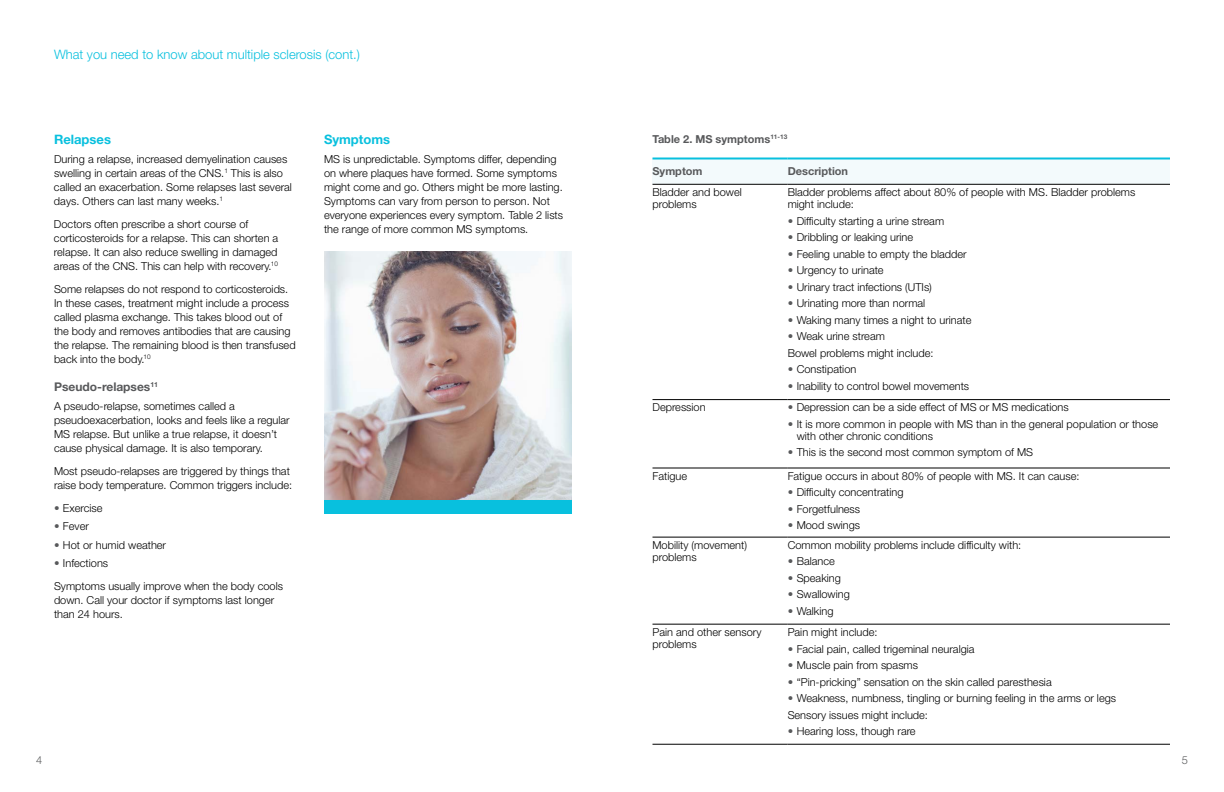
<style>
.page{position:relative;width:1224px;height:792px;background:#fff}
.page>*{position:absolute;margin:0;border:0;box-sizing:border-box;transform-origin:0 0}
.t1{font:300 13px "Helvetica Neue LT Std";color:#08c0de}
.t2{font:700 13px "Helvetica Neue LT Std";color:#08c0de}
.t3{font:700 12px "Helvetica Neue LT Std";color:#58595b}
.t4{font:300 11px/14px "Helvetica Neue LT Std";color:#000}
.t5{font:700 11px "Helvetica Neue LT Std";color:#58595b}
.t6{font:300 11px "Helvetica Neue LT Std";color:#58595b}
.s1{color:#58595b}
</style>
<div class="page">
<div style="left:324px;top:500px;width:248px;height:14px;background:#08c0de"></div>
<div style="left:788px;top:158px;width:382px;height:26px;background:#f3fafc"></div>
<div style="left:652px;top:158px;width:136px;height:26px;background:#f3fafc"></div>
<hr style="left:652px;top:158px;width:136px;height:2px;background:#08c0de">
<hr style="left:788px;top:158px;width:382px;height:2px;background:#08c0de">
<hr style="left:652px;top:744px;width:136px;height:1px;background:#000">
<hr style="left:788px;top:744px;width:382px;height:1px;background:#000">
<hr style="left:652px;top:624px;width:136px;height:1px;background:#000">
<hr style="left:788px;top:624px;width:382px;height:1px;background:#000">
<hr style="left:652px;top:537px;width:136px;height:1px;background:#000">
<hr style="left:788px;top:537px;width:382px;height:1px;background:#000">
<hr style="left:652px;top:468px;width:136px;height:1px;background:#000">
<hr style="left:788px;top:468px;width:382px;height:1px;background:#000">
<hr style="left:788px;top:399px;width:382px;height:1px;background:#000">
<hr style="left:652px;top:399px;width:136px;height:1px;background:#000">
<hr style="left:788px;top:184px;width:382px;height:1px;background:#000">
<hr style="left:652px;top:184px;width:136px;height:1px;background:#000">
<img style="left:324px;top:252px;width:248px;height:248px">
<p class="t1" style="left:54px;top:46px;width:308px">What you need to know about multiple sclerosis (cont.)</p>
<p class="t2" style="left:54px;top:132px;width:59px">Relapses</p>
<p class="t4" style="left:54px;top:152px;width:240px">During a relapse, increased demyelination causes swelling in certain areas of the CNS.<sup>1</sup> This is also called an exacerbation. Some relapses last several days. Others can last many weeks.<sup>1</sup></p>
<p class="t4" style="left:54px;top:217px;width:226px">Doctors often prescribe a short course of corticosteroids for a relapse. This can shorten a relapse. It can also reduce swelling in damaged areas of the CNS. This can help with recovery.<sup>10</sup></p>
<p class="t4" style="left:54px;top:282px;width:243px">Some relapses do not respond to corticosteroids.<br>In these cases, treatment might include a process called plasma exchange. This takes blood out of the body and removes antibodies that are causing the relapse. The remaining blood is then transfused back into the body.<sup>10</sup></p>
<p class="t3" style="left:54px;top:380px;width:106px">Pseudo-relapses<sup>11</sup></p>
<p class="t4" style="left:54px;top:399px;width:237px">A pseudo-relapse, sometimes called a pseudoexacerbation, looks and feels like a regular MS relapse. But unlike a true relapse, it doesn’t cause physical damage. It is also temporary.</p>
<p class="t4" style="left:54px;top:464px;width:240px">Most pseudo-relapses are triggered by things that raise body temperature. Common triggers include:</p>
<p class="t4" style="left:54px;top:501px;width:50px"><span class="s1">•</span> Exercise</p>
<p class="t4" style="left:54px;top:519px;width:36px"><span class="s1">•</span> Fever</p>
<p class="t4" style="left:54px;top:538px;width:114px"><span class="s1">•</span> Hot or humid weather</p>
<p class="t4" style="left:54px;top:556px;width:56px"><span class="s1">•</span> Infections</p>
<p class="t4" style="left:54px;top:579px;width:230px">Symptoms usually improve when the body cools down. Call your doctor if symptoms last longer than 24 hours.</p>
<p class="t2" style="left:324px;top:132px;width:68px">Symptoms</p>
<p class="t4" style="left:324px;top:152px;width:241px">MS is unpredictable. Symptoms differ, depending on where plaques have formed. Some symptoms might come and go. Others might be more lasting.<br>Symptoms can vary from person to person. Not everyone experiences every symptom. Table 2 lists the range of more common MS symptoms.</p>
<p class="t5" style="left:652px;top:132px;width:136px">Table 2. MS symptoms<sup>11-13</sup></p>
<p class="t5" style="left:652px;top:165px;width:52px">Symptom</p>
<p class="t5" style="left:788px;top:165px;width:62px">Description</p>
<p class="t4" style="left:652px;top:186px;width:91px;line-height:12px">Bladder and bowel problems</p>
<p class="t4" style="left:788px;top:186px;width:349px;line-height:12px">Bladder problems affect about 80% of people with MS. Bladder problems might include:</p>
<p class="t4" style="left:788px;top:214px;width:158px"><span class="s1">•</span> Diffculty starting a urine stream</p>
<p class="t4" style="left:788px;top:230px;width:127px"><span class="s1">•</span> Dribbling or leaking urine</p>
<p class="t4" style="left:788px;top:247px;width:180px"><span class="s1">•</span> Feeling unable to empty the bladder</p>
<p class="t4" style="left:788px;top:263px;width:98px"><span class="s1">•</span> Urgency to urinate</p>
<p class="t4" style="left:788px;top:280px;width:146px"><span class="s1">•</span> Urinary tract infections (UTIs)</p>
<p class="t4" style="left:788px;top:296px;width:139px"><span class="s1">•</span> Urinating more than normal</p>
<p class="t4" style="left:788px;top:313px;width:185px"><span class="s1">•</span> Waking many times a night to urinate</p>
<p class="t4" style="left:788px;top:328px;width:147px;line-height:16.5px"><span class="s1">•</span> Weak urine stream<br>Bowel problems might include:</p>
<p class="t4" style="left:788px;top:362px;width:70px"><span class="s1">•</span> Constipation</p>
<p class="t4" style="left:788px;top:379px;width:183px"><span class="s1">•</span> Inability to control bowel movements</p>
<p class="t4" style="left:652px;top:400px;width:55px">Depression</p>
<p class="t4" style="left:788px;top:400px;width:283px"><span class="s1">•</span> Depression can be a side effect of MS or MS medications</p>
<p class="t4" style="left:797px;top:418px;width:363px;line-height:12px;text-indent:-9px"><span class="s1">•</span> It is more common in people with MS than in the general population or those with other chronic conditions</p>
<p class="t4" style="left:788px;top:445px;width:247px"><span class="s1">•</span> This is the second most common symptom of MS</p>
<p class="t4" style="left:652px;top:469px;width:36px">Fatigue</p>
<p class="t4" style="left:788px;top:469px;width:293px">Fatigue occurs in about 80% of people with MS. It can cause:</p>
<p class="t4" style="left:788px;top:485px;width:117px"><span class="s1">•</span> Diffculty concentrating</p>
<p class="t4" style="left:788px;top:502px;width:74px"><span class="s1">•</span> Forgetfulness</p>
<p class="t4" style="left:788px;top:518px;width:74px"><span class="s1">•</span> Mood swings</p>
<p class="t4" style="left:652px;top:538px;width:96px">Mobility (movement)</p>
<p class="t4" style="left:788px;top:538px;width:235px">Common mobility problems include diffculty with:</p>
<p class="t4" style="left:652px;top:550px;width:46px">problems</p>
<p class="t4" style="left:788px;top:554px;width:49px"><span class="s1">•</span> Balance</p>
<p class="t4" style="left:788px;top:571px;width:55px"><span class="s1">•</span> Speaking</p>
<p class="t4" style="left:788px;top:587px;width:64px"><span class="s1">•</span> Swallowing</p>
<p class="t4" style="left:788px;top:604px;width:47px"><span class="s1">•</span> Walking</p>
<p class="t4" style="left:652px;top:625px;width:111px">Pain and other sensory</p>
<p class="t4" style="left:788px;top:625px;width:91px">Pain might include:</p>
<p class="t4" style="left:652px;top:637px;width:46px">problems</p>
<p class="t4" style="left:788px;top:641px;width:188px"><span class="s1">•</span> Facial pain, called trigeminal neuralgia</p>
<p class="t4" style="left:788px;top:658px;width:132px"><span class="s1">•</span> Muscle pain from spasms</p>
<p class="t4" style="left:788px;top:674px;width:266px"><span class="s1">•</span> “Pin-pricking” sensation on the skin called paresthesia</p>
<p class="t4" style="left:788px;top:691px;width:330px"><span class="s1">•</span> Weakness, numbness, tingling or burning feeling in the arms or legs</p>
<p class="t4" style="left:788px;top:707px;width:142px">Sensory issues might include:</p>
<p class="t4" style="left:788px;top:724px;width:130px"><span class="s1">•</span> Hearing loss, though rare</p>
<p class="t6" style="left:36px;top:753px;width:8px">4</p>
<p class="t6" style="left:1182px;top:753px;width:8px">5</p>
</div>
